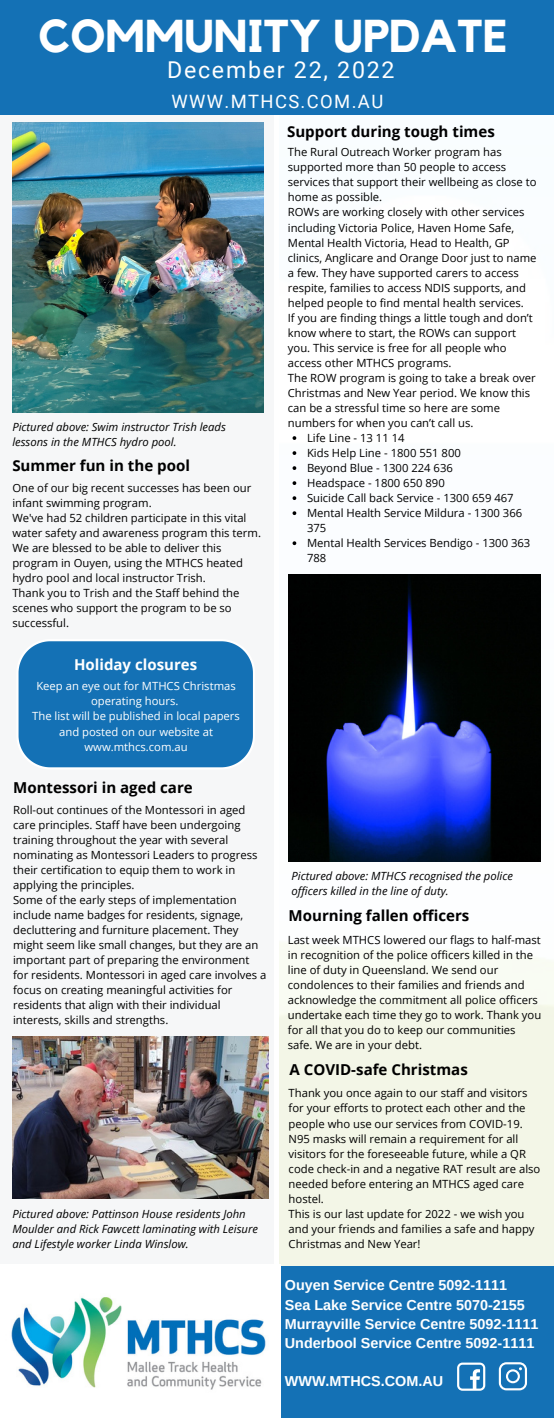
<style>
.page{position:relative;width:554px;height:1418px;background:#fff}
.page>*{position:absolute;margin:0;border:0;box-sizing:border-box;transform-origin:0 0}
.t1{font:700 45.88px "Kollektif";color:#fff}
.t2{font:23.12px "Roboto";letter-spacing:.075em;color:#fff}
.t3{font:18.38px "Roboto";letter-spacing:.075em;color:#fff}
.t4{font:700 15.12px "Open Sans";color:#000}
.t5{font:700 15px "Open Sans";color:#fff}
.t6{font:700 14.38px/19.1px "Arimo";color:#fff}
.t7{font:11.25px/15px "Open Sans";color:#000}
.t8{font:italic 11.25px/15px "Open Sans";color:#000}
.t9{font:11.25px/15px "Open Sans";color:#fff;text-align:center}
</style>
<div class="page">
<div style="left:0;top:113px;width:273px;height:1155px;background:#f6f7f8"></div>
<img style="left:280px;top:437px;width:273px;height:829px">
<div style="left:0;top:1266px;width:553px;height:151px;background:#1471b5"></div>
<img style="left:0;top:1266px;width:280px;height:151px">
<div style="left:0;top:0;width:553px;height:115px;background:#1471b5"></div>
<svg style="left:457px;top:1362px;width:28px;height:28px"></svg>
<svg style="left:498px;top:1362px;width:28px;height:28px"></svg>
<img style="left:13px;top:123px;width:250px;height:290px">
<img style="left:12px;top:1036px;width:256px;height:162px">
<div style="left:18px;top:641px;width:235px;height:127px;background:#1471b5"></div>
<img style="left:288px;top:574px;width:252px;height:287px">
<svg style="left:292px;top:436px;width:4px;height:4px"></svg>
<svg style="left:292px;top:451px;width:4px;height:4px"></svg>
<svg style="left:292px;top:466px;width:4px;height:4px"></svg>
<svg style="left:292px;top:481px;width:4px;height:4px"></svg>
<svg style="left:292px;top:496px;width:4px;height:4px"></svg>
<svg style="left:292px;top:511px;width:4px;height:4px"></svg>
<svg style="left:292px;top:541px;width:4px;height:4px"></svg>
<h1 class="t1" style="left:39px;top:15px;width:470px">COMMUNITY UPDATE</h1>
<h2 class="t2" style="left:167px;top:57px;width:229px">December 22, 2022</h2>
<h3 class="t3" style="left:171px;top:91px;width:213px">WWW.MTHCS.COM.AU</h3>
<p class="t8" style="left:12px;top:419px;width:215px">Pictured above: Swim instructor Trish leads lessons in the MTHCS hydro pool.</p>
<h3 class="t4" style="left:12px;top:455px;width:179px">Summer fun in the pool</h3>
<p class="t7" style="left:12px;top:480px;width:250px">One of our big recent successes has been our infant swimming program.<br>We've had 52 children participate in this vital water safety and awareness program this term.<br>We are blessed to be able to deliver this program in Ouyen, using the MTHCS heated hydro pool and local instructor Trish.<br>Thank you to Trish and the Staff behind the scenes who support the program to be so successful.</p>
<h3 class="t5" style="left:74px;top:653px;width:124px">Holiday closures</h3>
<p class="t9" style="left:32px;top:678px;width:209px">Keep an eye out for MTHCS Christmas operating hours.<br>The list will be published in local papers and posted on our website at www.mthcs.com.au</p>
<h3 class="t4" style="left:13px;top:777px;width:181px">Montessori in aged care</h3>
<p class="t7" style="left:13px;top:802px;width:254px">Roll-out continues of the Montessori in aged care principles. Staff have been undergoing training throughout the year with several nominating as Montessori Leaders to progress their certification to equip them to work in applying the principles.<br>Some of the early steps of implementation include name badges for residents, signage, decluttering and furniture placement. They might seem like small changes, but they are an important part of preparing the environment for residents. Montessori in aged care involves a focus on creating meaningful activities for residents that align with their individual interests, skills and strengths.</p>
<p class="t8" style="left:12px;top:1206px;width:247px">Pictured above: Pattinson House residents John<br>Moulder and Rick Fawcett laminating with Leisure and Lifestyle worker Linda Winslow.</p>
<h3 class="t4" style="left:287px;top:121px;width:209px">Support during tough times</h3>
<p class="t7" style="left:287px;top:144px;width:250px">The Rural Outreach Worker program has supported more than 50 people to access services that support their wellbeing as close to home as possible.<br>ROWs are working closely with other services including Victoria Police, Haven Home Safe, Mental Health Victoria, Head to Health, GP clinics, Anglicare and Orange Door just to name a few. They have supported carers to access respite, families to access NDIS supports, and helped people to find mental health services.<br>If you are finding things a little tough and don’t know where to start, the ROWs can support you. This service is free for all people who access other MTHCS programs.<br>The ROW program is going to take a break over Christmas and New Year period. We know this can be a stressful time so here are some numbers for when you can’t call us.</p>
<p class="t7" style="left:307px;top:430px;width:225px">Life Line - 13 11 14<br>Kids Help Line - 1800 551 800<br>Beyond Blue - 1300 224 636<br>Headspace - 1800 650 890<br>Suicide Call back Service - 1300 659 467<br>Mental Health Service Mildura - 1300 366<br>375<br>Mental Health Services Bendigo - 1300 363<br>788</p>
<p class="t8" style="left:291px;top:868px;width:223px">Pictured above: MTHCS recognised the police officers killed in the line of duty.</p>
<h3 class="t4" style="left:288px;top:905px;width:182px">Mourning fallen officers</h3>
<p class="t7" style="left:287px;top:932px;width:255px">Last week MTHCS lowered our flags to half-mast in recognition of the police officers killed in the line of duty in Queensland. We send our condolences to their families and friends and acknowledge the commitment all police officers undertake each time they go to work. Thank you for all that you do to keep our communities safe. We are in your debt.</p>
<h3 class="t4" style="left:289px;top:1058px;width:180px">A COVID-safe Christmas</h3>
<p class="t7" style="left:288px;top:1085px;width:253px">Thank you once again to our staff and visitors for your efforts to protect each other and the people who use our services from COVID-19.<br>N95 masks will remain a requirement for all visitors for the foreseeable future, while a QR code check-in and a negative RAT result are also needed before entering an MTHCS aged care hostel.<br>This is our last update for 2022 - we wish you and your friends and families a safe and happy Christmas and New Year!</p>
<p class="t6" style="left:284px;top:1275px;width:255px">Ouyen Service Centre 5092-1111<br>Sea Lake Service Centre 5070-2155<br>Murrayville Service Centre 5092-1111<br>Underbool Service Centre 5092-1111</p>
<p class="t6" style="left:284px;top:1371px;width:160px">WWW.MTHCS.COM.AU</p>
</div>
